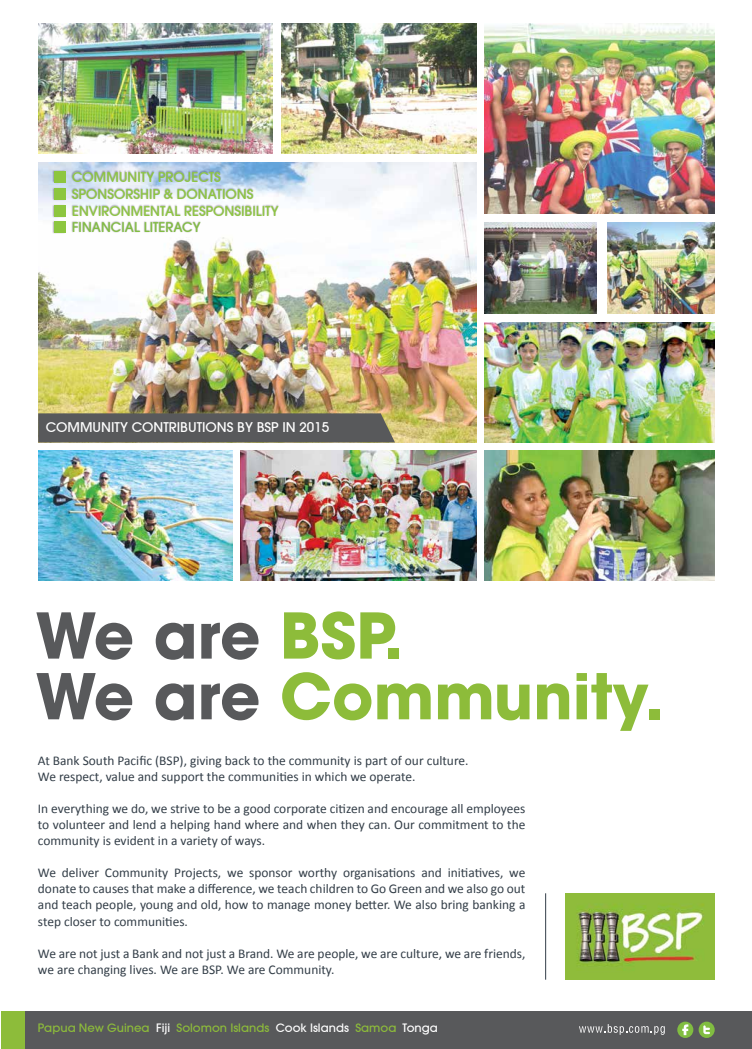
<style>
.page{position:relative;width:752px;height:1049px;background:#fff}
.page>*{position:absolute;margin:0;border:0;box-sizing:border-box;transform-origin:0 0}
.t1{font:700 62.5px/60.7px "ITC Avant Garde Gothic";color:#8dbc3a}
.t2{font:13.4px/16.1px "Calibri";color:#333e48}
.t3{font:500 13.4px/17.1px "ITC Avant Garde Gothic";color:#8dc63f}
.t4{font:500 13.4px "ITC Avant Garde Gothic";color:#fff}
.t5{font:500 13.4px "ITC Avant Garde Gothic";color:#81bd41}
.t6{font:500 11.6px "ITC Avant Garde Gothic";color:#8dbc3a}
.s1{color:#58595b}
.s2{color:#fff}
</style>
<div class="page">
<div style="left:1px;top:1011px;width:24px;height:38px;background:#8dbc3a"></div>
<div style="left:25px;top:1011px;width:726px;height:38px;background:#58595b"></div>
<img style="left:240px;top:450px;width:236px;height:130px">
<img style="left:38px;top:163px;width:438px;height:279px">
<div style="left:38px;top:413px;width:357px;height:29px;background:#58595b"></div>
<img style="left:484px;top:24px;width:229px;height:190px">
<img style="left:484px;top:322px;width:230px;height:120px">
<img style="left:38px;top:24px;width:235px;height:129px">
<img style="left:565px;top:893px;width:149px;height:87px">
<hr style="left:545px;top:893px;width:1px;height:87px;background:#333e48">
<img style="left:484px;top:222px;width:112px;height:92px">
<img style="left:607px;top:222px;width:107px;height:92px">
<img style="left:281px;top:24px;width:195px;height:130px">
<img style="left:38px;top:450px;width:195px;height:130px">
<img style="left:484px;top:450px;width:229px;height:130px">
<svg style="left:677px;top:1021px;width:16px;height:17px"></svg>
<svg style="left:698px;top:1021px;width:16px;height:17px"></svg>
<svg style="left:682px;top:1024px;width:6px;height:11px"></svg>
<svg style="left:703px;top:1025px;width:6px;height:9px"></svg>
<svg style="left:579px;top:1024px;width:85px;height:11px"></svg>
<div style="left:52px;top:170px;width:227px;height:64px;background:#000;opacity:.32"></div>
<div style="left:54px;top:172px;width:11px;height:11px;background:#8dc63f"></div>
<div style="left:54px;top:189px;width:11px;height:11px;background:#8dc63f"></div>
<div style="left:54px;top:206px;width:11px;height:11px;background:#8dc63f"></div>
<div style="left:54px;top:222px;width:11px;height:11px;background:#8dc63f"></div>
<p class="t3" style="left:72px;top:168px;width:183px">COMMUNITY PROJECTS<br>SPONSORSHIP &amp; DONATIONS</p>
<p class="t5" style="left:72px;top:218px;width:130px">FINANCIAL LITERACY</p>
<p class="t3" style="left:72px;top:202px;width:208px">ENVIRONMENTAL RESPONSIBILITY</p>
<p class="t4" style="left:46px;top:419px;width:285px">COMMUNITY CONTRIBUTIONS BY BSP IN 2015</p>
<h1 class="t1" style="left:35px;top:605px;width:630px"><span class="s1">We are</span> BSP.<br><span class="s1">We are</span> Community.</h1>
<p class="t2" style="left:38px;top:752px;width:432px">At Bank South Pacific (BSP), giving back to the community is part of our culture.<br>We respect, value and support the communities in which we operate.</p>
<p class="t2" style="left:38px;top:800px;width:489px;text-align:justify">In everything we do, we strive to be a good corporate citizen and encourage all employees to volunteer and lend a helping hand where and when they can. Our commitment to the community is evident in a variety of ways.</p>
<p class="t2" style="left:38px;top:865px;width:489px;text-align:justify">We deliver Community Projects, we sponsor worthy organisations and initiatives, we donate to causes that make a difference, we teach children to Go Green and we also go out and teach people, young and old, how to manage money better. We also bring banking a step closer to communities.</p>
<p class="t2" style="left:38px;top:945px;width:489px">We are not just a Bank and not just a Brand. We are people, we are culture, we are friends, we are changing lives. We are BSP. We are Community.</p>
<p class="t6" style="left:38px;top:1021px;width:401px">Papua New Guinea <span class="s2">Fiji</span> Solomon Islands <span class="s2">Cook Islands</span> Samoa <span class="s2">Tonga</span></p>
</div>
